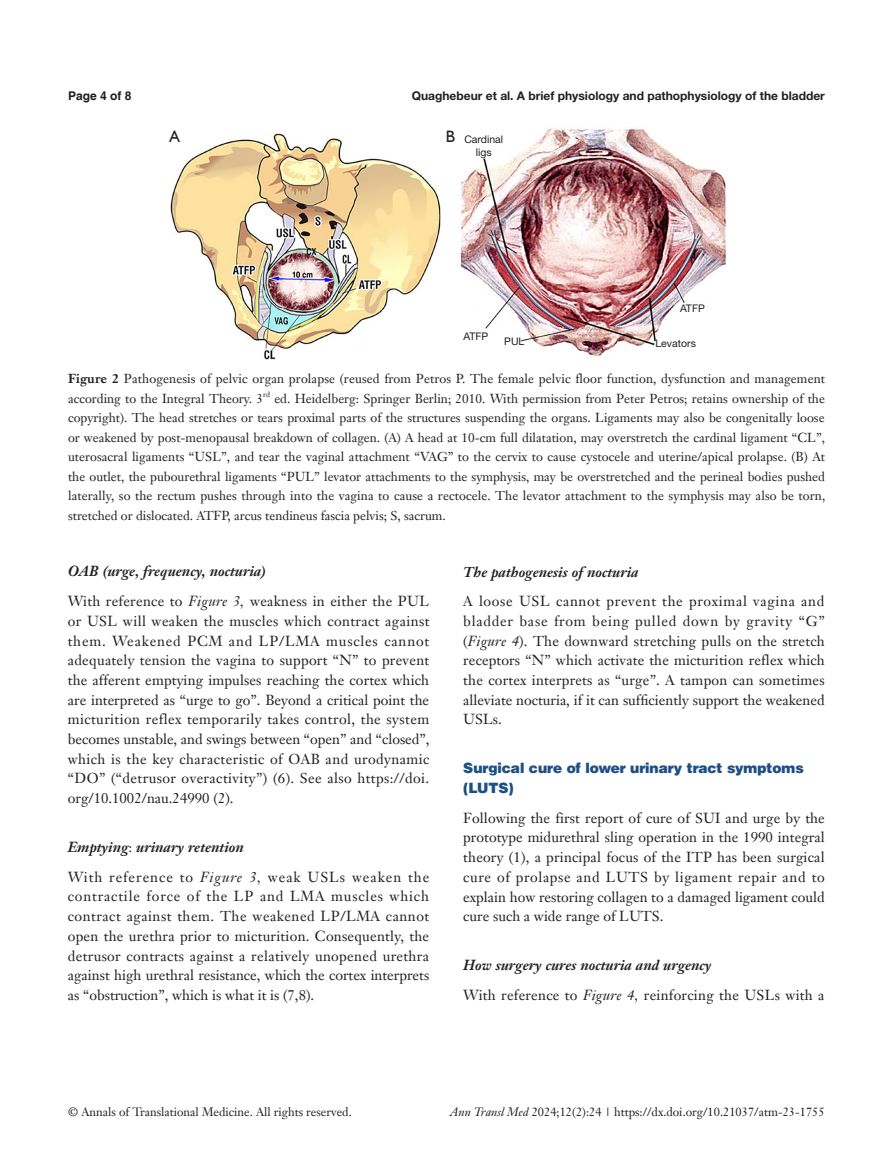
<style>
.page{position:relative;width:893px;height:1170px;background:#fff}
.page>*{position:absolute;margin:0;border:0;box-sizing:border-box;transform-origin:0 0}
.t1{font:16.5px "Humanist 521 BT";color:#231f20}
.t2{font:14.25px/19.6px "Janson Text LT";color:#231f20;text-align:justify}
.t3{font:14.25px/29.5px "Janson Text LT";letter-spacing:.02em;color:#231f20}
.t4{font:14.25px/29.5px "Janson Text LT";letter-spacing:.065em;color:#231f20}
.t5{font:900 14.25px/19.6px "Helvetica";color:#1c5085}
.t6{font:italic 700 14.25px "Janson Text LT";color:#231f20}
.t7{font:12.75px/19.5px "Janson Text LT";letter-spacing:.01em;color:#231f20}
.t8{font:12px "Janson Text LT";color:#231f20}
.t9{font:700 12px "Helvetica Neue LT Pro";color:#231f20}
.t10{font:700 12px "Helvetica";color:#231f20}
.t11{font:10.5px/13.5px "Helvetica Neue LT Pro";color:#231f20;text-align:center}
.t12{font:7.5px "Janson Text LT";color:#231f20}
.s1{font-weight:700}
.s2{font-weight:700;font-style:italic}
.s3{font-style:italic}
</style>
<div class="page">
<img style="left:170px;top:128px;width:556px;height:231px">
<div style="left:166px;top:128px;width:17px;height:17px;background:#fff"></div>
<div style="left:442px;top:128px;width:17px;height:17px;background:#fff"></div>
<p class="t10" style="left:68px;top:88px;width:65px">Page 4 of 8</p>
<p class="t9" style="left:412px;top:88px;width:415px">Quaghebeur et al. A brief physiology and pathophysiology of the bladder</p>
<p class="t1" style="left:169px;top:126px;width:12px">A</p>
<p class="t1" style="left:446px;top:126px;width:11px">B</p>
<p class="t11" style="left:464px;top:132px;width:40px">Cardinal ligs</p>
<p class="t11" style="left:464px;top:329px;width:26px">ATFP</p>
<p class="t11" style="left:680px;top:301px;width:26px">ATFP</p>
<p class="t11" style="left:504px;top:334px;width:22px">PUL</p>
<p class="t11" style="left:655px;top:336px;width:42px">Levators</p>
<p class="t7" style="left:68px;top:369px;width:759px"><span class="s1">Figure 2</span> Pathogenesis of pelvic organ prolapse (reused from Petros P. The female pelvic floor function, dysfunction and management according to the Integral Theory. 3</p>
<p class="t12" style="left:263px;top:389px;width:8px">rd</p>
<p class="t7" style="left:68px;top:388px;width:759px;text-align:justify;text-indent:206px">ed. Heidelberg: Springer Berlin; 2010. With permission from Peter Petros; retains ownership of the copyright). The head stretches or tears proximal parts of the structures suspending the organs. Ligaments may also be congenitally loose or weakened by post-menopausal breakdown of collagen. (A) A head at 10-cm full dilatation, may overstretch the cardinal ligament “CL”, uterosacral ligaments “USL”, and tear the vaginal attachment “VAG” to the cervix to cause cystocele and uterine/apical prolapse. (B) At the outlet, the pubourethral ligaments “PUL” levator attachments to the symphysis, may be overstretched and the perineal bodies pushed laterally, so the rectum pushes through into the vagina to cause a rectocele. The levator attachment to the symphysis may also be torn, stretched or dislocated. ATFP, arcus tendineus fascia pelvis; S, sacrum.</p>
<p class="t3" style="left:68px;top:556px;width:363px"><span class="s2">OAB (urge, frequency, nocturia)<br></span>With reference to <span class="s3">Figure 3,</span> weakness in either the PUL</p>
<p class="t2" style="left:68px;top:611px;width:363px">or USL will weaken the muscles which contract against them. Weakened PCM and LP/LMA muscles cannot adequately tension the vagina to support “N” to prevent the afferent emptying impulses reaching the cortex which are interpreted as “urge to go”. Beyond a critical point the micturition reflex temporarily takes control, the system becomes unstable, and swings between “open” and “closed”, which is the key characteristic of OAB and urodynamic “DO” (“detrusor overactivity”) (6). See also https://doi. org/10.1002/nau.24990 (2).</p>
<p class="t4" style="left:68px;top:832px;width:363px"><span class="s2">Emptying</span>: <span class="s2">urinary retention<br></span>With reference to <span class="s3">Figure 3,</span> weak USLs weaken the</p>
<p class="t2" style="left:68px;top:886px;width:363px">contractile force of the LP and LMA muscles which contract against them. The weakened LP/LMA cannot open the urethra prior to micturition. Consequently, the detrusor contracts against a relatively unopened urethra against high urethral resistance, which the cortex interprets as “obstruction”, which is what it is (7,8).</p>
<p class="t6" style="left:463px;top:562px;width:177px">The pathogenesis of nocturia</p>
<p class="t2" style="left:463px;top:591px;width:363px">A loose USL cannot prevent the proximal vagina and bladder base from being pulled down by gravity “G” (<span class="s3">Figure 4</span>). The downward stretching pulls on the stretch receptors “N” which activate the micturition reflex which the cortex interprets as “urge”. A tampon can sometimes alleviate nocturia, if it can sufficiently support the weakened USLs.</p>
<p class="t5" style="left:463px;top:758px;width:342px">Surgical cure of lower urinary tract symptoms (LUTS)</p>
<p class="t2" style="left:463px;top:807px;width:363px">Following the first report of cure of SUI and urge by the prototype midurethral sling operation in the 1990 integral theory (1), a principal focus of the ITP has been surgical cure of prolapse and LUTS by ligament repair and to explain how restoring collagen to a damaged ligament could cure such a wide range of LUTS.</p>
<p class="t3" style="left:463px;top:950px;width:363px"><span class="s2">How surgery cures nocturia and urgency<br></span>With reference to <span class="s3">Figure 4,</span> reinforcing the USLs with a</p>
<p class="t8" style="left:68px;top:1104px;width:285px">© Annals of Translational Medicine. All rights reserved.</p>
<p class="t8" style="left:450px;top:1104px;width:376px"><span class="s3">Ann Transl Med</span> 2024;12(2):24 | https://dx.doi.org/10.21037/atm-23-1755</p>
</div>
